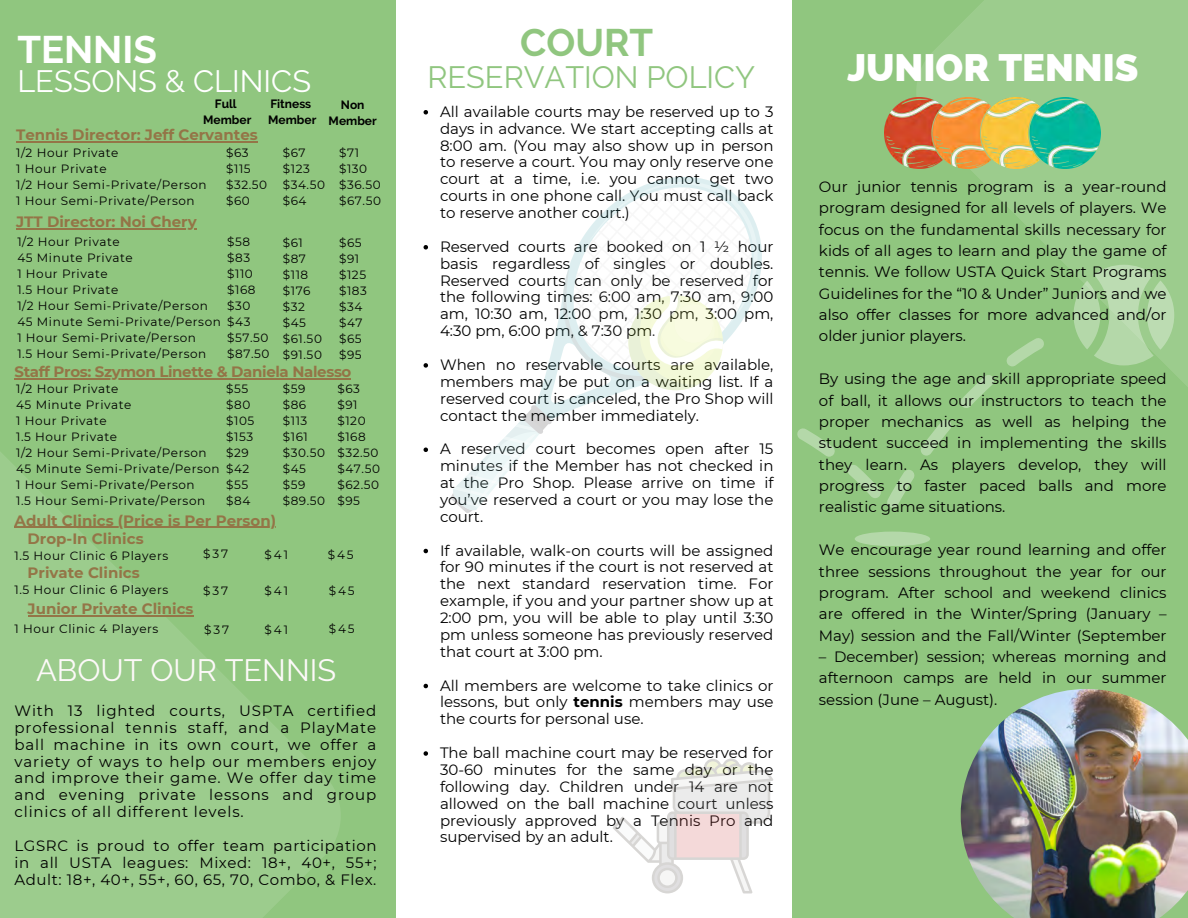
<style>
.page{position:relative;width:1188px;height:918px;background:#90c67f}
.page>*{position:absolute;margin:0;border:0;box-sizing:border-box;transform-origin:0 0}
.t1{font:800 38.25px "Raleway";color:#fff}
.t2{font:700 38.25px "Raleway";color:#fff}
.t3{font:700 38.25px "Raleway";color:#90c67f}
.t4{font:30.75px "Raleway";color:#90c67f}
.t5{font:30.75px "Raleway";color:#fff}
.t6{font:30.75px "Raleway";color:#fdf9f9}
.t7{font:15px/16.8px "Montserrat";color:#000;text-align:justify}
.t8{font:700 15px "Montserrat";color:#947547}
.t9{font:700 15px "Montserrat";letter-spacing:-.025em;color:#947547}
.t10{font:12px/16px "Montserrat";letter-spacing:.045em;color:#000}
.t11{font:700 12px/16px "Raleway";color:#000;text-align:center}
.s1{font-weight:700}
</style>
<div class="page">
<svg style="left:0;top:228px;width:346px;height:690px"></svg>
<div style="left:396px;top:0;width:396px;height:918px;background:#fff"></div>
<svg style="left:911px;top:0;width:277px;height:545px"></svg>
<svg style="left:424px;top:110px;width:4px;height:5px"></svg>
<svg style="left:424px;top:245px;width:4px;height:5px"></svg>
<svg style="left:424px;top:363px;width:4px;height:5px"></svg>
<svg style="left:424px;top:448px;width:4px;height:4px"></svg>
<svg style="left:424px;top:549px;width:4px;height:4px"></svg>
<svg style="left:424px;top:684px;width:4px;height:4px"></svg>
<svg style="left:424px;top:751px;width:4px;height:5px"></svg>
<img style="left:961px;top:689px;width:227px;height:229px">
<svg style="left:613px;top:759px;width:160px;height:134px"></svg>
<svg style="left:654px;top:177px;width:59px;height:5px"></svg>
<svg style="left:451px;top:182px;width:311px;height:331px"></svg>
<svg style="left:1147px;top:280px;width:27px;height:70px"></svg>
<svg style="left:1094px;top:265px;width:60px;height:100px"></svg>
<svg style="left:1074px;top:281px;width:26px;height:68px"></svg>
<svg style="left:847px;top:464px;width:68px;height:44px"></svg>
<svg style="left:797px;top:428px;width:38px;height:29px"></svg>
<svg style="left:960px;top:374px;width:35px;height:34px"></svg>
<svg style="left:1006px;top:337px;width:39px;height:29px"></svg>
<svg style="left:920px;top:419px;width:32px;height:37px"></svg>
<div style="left:855px;top:532px;width:75px;height:14px;background:#b4d8a9;border-radius:50%"></div>
<img style="left:885px;top:98px;width:216px;height:70px">
<hr style="left:16px;top:141px;width:242px;height:2px;background:#947547">
<hr style="left:16px;top:229px;width:181px;height:1px;background:#947547">
<hr style="left:15px;top:378px;width:336px;height:1px;background:#947547">
<hr style="left:15px;top:527px;width:261px;height:1px;background:#947547">
<hr style="left:28px;top:615px;width:166px;height:1px;background:#947547">
<p class="t2" style="left:17px;top:27px;width:141px">TENNIS</p>
<p class="t5" style="left:17px;top:63px;width:295px">LESSONS &amp; CLINICS</p>
<p class="t11" style="left:203px;top:96px;width:50px">Full<br>Member</p>
<p class="t11" style="left:268px;top:96px;width:50px;text-align:left">Fitness<br>Member</p>
<h5 class="t11" style="left:329px;top:96px;width:50px">Non<br>Member</h5>
<h5 class="t10" style="left:226px;top:145px;width:43px">$63 $115 $32.50 $60</h5>
<h5 class="t10" style="left:283px;top:145px;width:44px">$67 $123 $34.50 $64</h5>
<h4 class="t10" style="left:339px;top:145px;width:43px">$71 $130 $36.50 $67.50</h4>
<p class="t8" style="left:16px;top:126px;width:243px">Tennis Director: Jeff Cervantes</p>
<h6 class="t10" style="left:16px;top:145px;width:104px">1/2 Hour Private</h6>
<h3 class="t10" style="left:16px;top:161px;width:92px">1 Hour Private</h3>
<p class="t10" style="left:16px;top:177px;width:192px">1/2 Hour Semi-Private/Person</p>
<p class="t10" style="left:16px;top:193px;width:180px">1 Hour Semi-Private/Person</p>
<h4 class="t8" style="left:16px;top:213px;width:182px">JTT Director: Noi Chery</h4>
<p class="t10" style="left:17px;top:234px;width:104px">1/2 Hour Private</p>
<p class="t10" style="left:17px;top:250px;width:117px">45 Minute Private</p>
<h5 class="t10" style="left:17px;top:266px;width:92px">1 Hour Private</h5>
<h5 class="t10" style="left:17px;top:282px;width:102px">1.5 Hour Private</h5>
<h3 class="t10" style="left:17px;top:298px;width:192px">1/2 Hour Semi-Private/Person</h3>
<h3 class="t10" style="left:17px;top:314px;width:205px">45 Minute Semi-Private/Person</h3>
<h5 class="t10" style="left:17px;top:330px;width:180px">1 Hour Semi-Private/Person</h5>
<p class="t10" style="left:17px;top:346px;width:191px">1.5 Hour Semi-Private/Person</p>
<h5 class="t10" style="left:227px;top:234px;width:44px">$58 $83 $110 $168 $30 $43 $57.50 $87.50</h5>
<h3 class="t10" style="left:283px;top:234px;width:41px">$61 $87 $118 $176 $32 $45 $61.50 $91.50</h3>
<p class="t10" style="left:339px;top:234px;width:29px">$65 $91 $125 $183 $34 $47 $65 $95</p>
<h5 class="t10" style="left:283px;top:381px;width:44px">$59 $86 $113 $161 $30.50 $45 $59 $89.50</h5>
<h5 class="t10" style="left:337px;top:381px;width:44px">$63 $91 $120 $168 $32.50 $47.50 $62.50 $95</h5>
<h4 class="t9" style="left:15px;top:363px;width:338px">Staff Pros: Szymon Linette &amp; Daniela Nalesso</h4>
<p class="t10" style="left:16px;top:381px;width:104px">1/2 Hour Private</p>
<p class="t10" style="left:16px;top:397px;width:117px">45 Minute Private</p>
<p class="t10" style="left:16px;top:413px;width:92px">1 Hour Private</p>
<p class="t10" style="left:16px;top:429px;width:102px">1.5 Hour Private</p>
<p class="t10" style="left:16px;top:445px;width:192px">1/2 Hour Semi-Private/Person</p>
<p class="t10" style="left:16px;top:461px;width:205px">45 Minute Semi-Private/Person</p>
<p class="t10" style="left:16px;top:477px;width:180px">1 Hour Semi-Private/Person</p>
<p class="t10" style="left:16px;top:493px;width:191px">1.5 Hour Semi-Private/Person</p>
<h5 class="t10" style="left:226px;top:381px;width:30px">$55 $80 $105 $153 $29 $42 $55 $84</h5>
<h5 class="t8" style="left:15px;top:511px;width:263px">Adult Clinics (Price is Per Person)</h5>
<p class="t8" style="left:28px;top:529px;width:118px">Drop-In Clinics</p>
<p class="t10" style="left:15px;top:548px;width:155px">1.5 Hour Clinic 6 Players</p>
<p class="t10" style="left:203px;top:545px;width:27px">$37</p>
<p class="t8" style="left:28px;top:600px;width:167px">Junior Private Clinics</p>
<p class="t10" style="left:15px;top:621px;width:145px">1 Hour Clinic 4 Players</p>
<h3 class="t10" style="left:265px;top:547px;width:25px">$41</h3>
<p class="t10" style="left:328px;top:547px;width:27px">$45</p>
<h3 class="t8" style="left:28px;top:564px;width:114px">Private Clinics</h3>
<h5 class="t10" style="left:15px;top:582px;width:155px">1.5 Hour Clinic 6 Players</h5>
<p class="t10" style="left:203px;top:583px;width:27px">$37</p>
<h3 class="t10" style="left:265px;top:583px;width:25px">$41</h3>
<h5 class="t10" style="left:329px;top:583px;width:27px">$45</h5>
<h5 class="t10" style="left:204px;top:622px;width:27px">$37</h5>
<h5 class="t10" style="left:265px;top:622px;width:25px">$41</h5>
<p class="t10" style="left:329px;top:621px;width:27px">$45</p>
<h5 class="t6" style="left:36px;top:652px;width:301px">ABOUT OUR TENNIS</h5>
<h5 class="t7" style="left:15px;top:702px;width:363px">With 13 lighted courts, USPTA certified professional tennis staff, and a PlayMate ball machine in its own court, we offer a variety of ways to help our members enjoy and improve their game. We offer day time and evening private lessons and group clinics of all different levels.</h5>
<h5 class="t7" style="left:15px;top:837px;width:363px">LGSRC is proud to offer team participation in all USTA leagues: Mixed: 18+, 40+, 55+; Adult: 18+, 40+, 55+, 60, 65, 70, Combo, &amp; Flex.</h5>
<p class="t3" style="left:520px;top:20px;width:134px">COURT</p>
<p class="t4" style="left:428px;top:59px;width:329px">RESERVATION POLICY</p>
<p class="t7" style="left:440px;top:103px;width:335px">All available courts may be reserved up to 3 days in advance. We start accepting calls at 8:00 am. (You may also show up in person to reserve a court. You may only reserve one court at a time, i.e. you cannot get two courts in one phone call. You must call back to reserve another court.)</p>
<p class="t7" style="left:440px;top:238px;width:335px">Reserved courts are booked on 1 ½ hour basis regardless of singles or doubles.<br>Reserved courts can only be reserved for the following times: 6:00 am, 7:30 am, 9:00 am, 10:30 am, 12:00 pm, 1:30 pm, 3:00 pm, 4:30 pm, 6:00 pm, &amp; 7:30 pm.</p>
<p class="t7" style="left:440px;top:356px;width:335px">When no reservable courts are available, members may be put on a waiting list. If a reserved court is canceled, the Pro Shop will contact the member immediately.</p>
<p class="t7" style="left:440px;top:440px;width:335px">A reserved court becomes open after 15 minutes if the Member has not checked in at the Pro Shop. Please arrive on time if you’ve reserved a court or you may lose the court.</p>
<p class="t7" style="left:440px;top:542px;width:335px">If available, walk-on courts will be assigned for 90 minutes if the court is not reserved at the next standard reservation time. For example, if you and your partner show up at 2:00 pm, you will be able to play until 3:30 pm unless someone has previously reserved that court at 3:00 pm.</p>
<p class="t7" style="left:440px;top:677px;width:335px">All members are welcome to take clinics or lessons, but only <span class="s1">tennis</span> members may use the courts for personal use.</p>
<h2 class="t7" style="left:440px;top:744px;width:335px">The ball machine court may be reserved for 30-60 minutes for the same day or the following day. Children under 14 are not allowed on the ball machine court unless previously approved by a Tennis Pro and supervised by an adult.</h2>
<p class="t1" style="left:847px;top:45px;width:293px">JUNIOR TENNIS</p>
<h2 class="t7" style="left:819px;top:176px;width:349px;line-height:21.3px">Our junior tennis program is a year-round program designed for all levels of players. We focus on the fundamental skills necessary for kids of all ages to learn and play the game of tennis. We follow USTA Quick Start Programs Guidelines for the “10 &amp; Under” Juniors and we also offer classes for more advanced and/or older junior players.</h2>
<h6 class="t7" style="left:819px;top:368px;width:349px;line-height:21.3px">By using the age and skill appropriate speed of ball, it allows our instructors to teach the proper mechanics as well as helping the student succeed in implementing the skills they learn. As players develop, they will progress to faster paced balls and more realistic game situations.</h6>
<h6 class="t7" style="left:819px;top:539px;width:349px;line-height:21.3px">We encourage year round learning and offer three sessions throughout the year for our program. After school and weekend clinics are offered in the Winter/Spring (January – May) session and the Fall/Winter (September</h6>
<h6 class="t7" style="left:819px;top:646px;width:349px;line-height:21.3px">– December) session; whereas morning and afternoon camps are held in our summer session (June – August).</h6>
</div>
